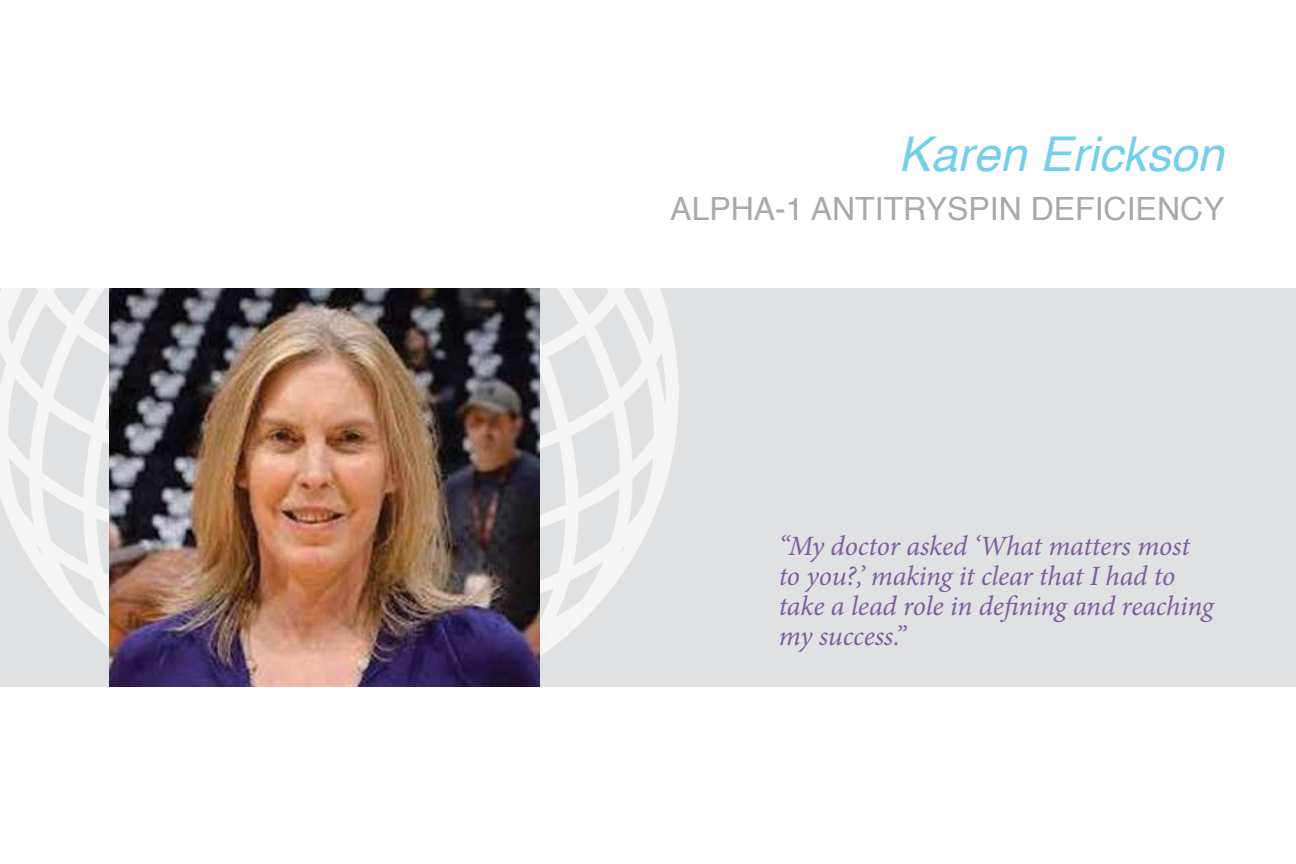
<style>
.page{position:relative;width:1296px;height:864px;background:#fff}
.page>*{position:absolute;margin:0;border:0;box-sizing:border-box;transform-origin:0 0}
.t1{font:italic 48px "Helvetica";color:#74cfea}
.t2{font:32px "Helvetica";color:#a7a9ac}
.t3{font:italic 28px/30px "Minion Pro";letter-spacing:-.01em;color:#7e5d9e}
</style>
<div class="page">
<div style="left:0;top:288px;width:1296px;height:399px;background:#e0e1e2"></div>
<svg style="left:0;top:288px;width:679px;height:368px"></svg>
<img style="left:109px;top:288px;width:431px;height:399px">
<h1 class="t1" style="left:899px;top:117px;width:327px">Karen Erickson</h1>
<p class="t2" style="left:670px;top:187px;width:556px">ALPHA-1 ANTITRYSPIN DEFICIENCY</p>
<p class="t3" style="left:779px;top:531px;width:437px">“My doctor asked ‘What matters most to you?,’ making it clear that I had to take a lead role in defining and reaching my success.”</p>
</div>
